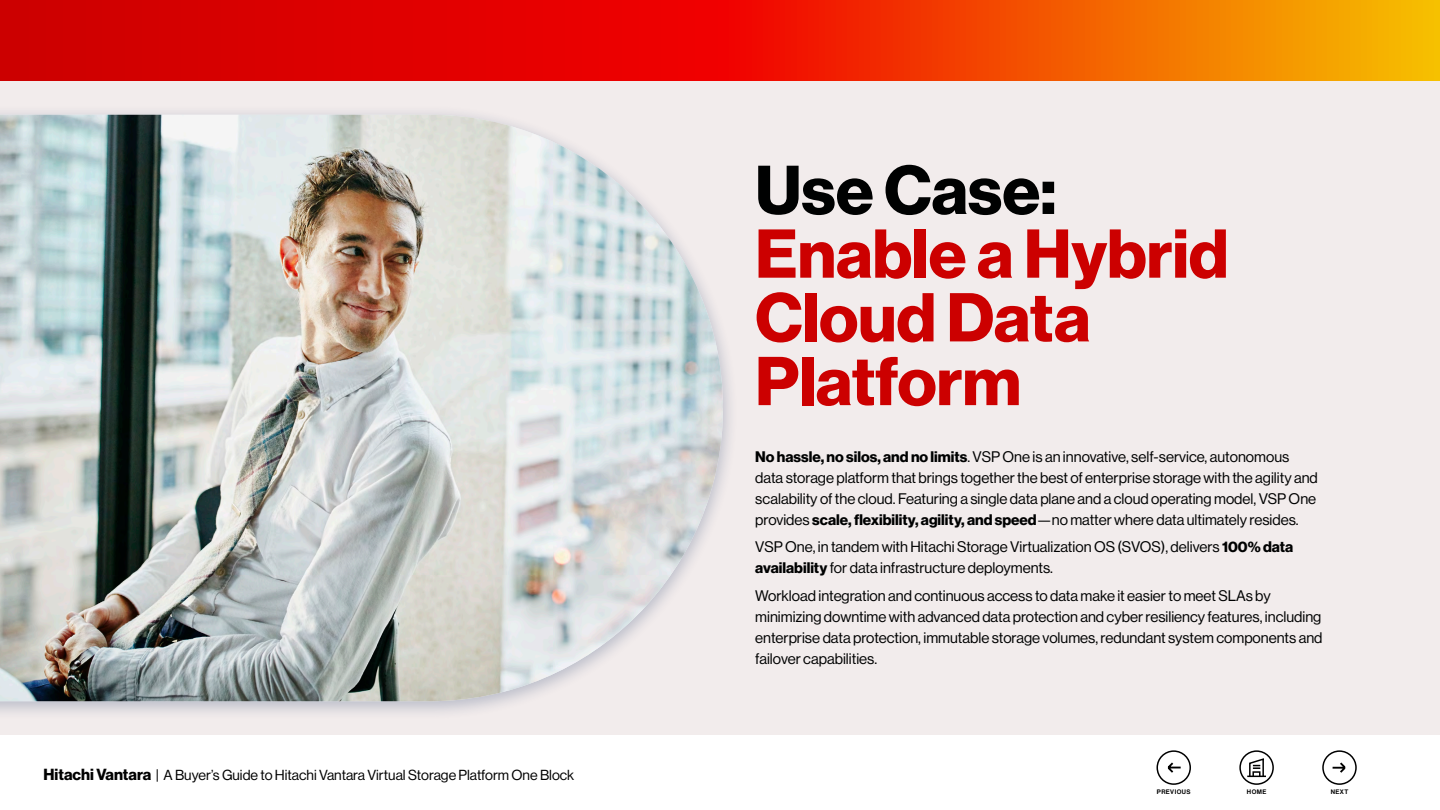
<style>
.page{position:relative;width:1440px;height:810px;background:#fff}
.page>*{position:absolute;margin:0;border:0;box-sizing:border-box;transform-origin:0 0}
.eBook_Title_White{font:67.5px/63.8px "N Haas Grotesk DS Pro 75 Bd";color:#c00}
.Body{font:15px/21px "N Haas Grotesk DS Pro 55 Rg";color:#000101}
.t1{font:14.25px "N Haas Grotesk DS Pro 55 Rg";color:#000101}
.t2{font:6.38px "N Haas Grotesk DS Pro 65 Md";letter-spacing:.065em;color:#000}
.s1{font-family:"N Haas Grotesk DS Pro 75 Bd";font-size:15.75px}
.s2{color:#000101}
.s3{font-family:"N Haas Grotesk DS Pro 75 Bd"}
</style>
<div class="page">
<svg style="left:0;top:0;width:1440px;height:81px;background:#e82f00"></svg>
<div style="left:0;top:81px;width:1440px;height:654px;background:#f2ecec"></div>
<div style="left:0;top:104px;width:738px;height:617px;background:#0e2b5d;opacity:.24"></div>
<img style="left:0;top:115px;width:723px;height:586px">
<div style="left:1156px;top:750px;width:35px;height:35px;border:2px solid #000;border-radius:50%"></div>
<svg style="left:1167px;top:762px;width:14px;height:11px"></svg>
<div style="left:1239px;top:750px;width:35px;height:35px;border:2px solid #000;border-radius:50%"></div>
<svg style="left:1247px;top:758px;width:19px;height:20px"></svg>
<div style="left:1322px;top:750px;width:35px;height:35px;border:2px solid #000;border-radius:50%"></div>
<svg style="left:1332px;top:762px;width:14px;height:11px"></svg>
<p class="t1" style="left:44px;top:767px;width:532px"><span class="s1">Hitachi Vantara</span> | A Buyer’s Guide to Hitachi Vantara Virtual Storage Platform One Block</p>
<p class="eBook_Title_White" style="left:755px;top:159px;width:475px"><span class="s2">Use Case:<br></span>Enable a Hybrid<br>Cloud Data<br>Platform</p>
<p class="Body" style="left:755px;top:446px;width:564px"><span class="s3">No hassle, no silos, and no limits</span>. VSP One is an innovative, self-service, autonomous data storage platform that brings together the best of enterprise storage with the agility and scalability of the cloud. Featuring a single data plane and a cloud operating model, VSP One provides <span class="s3">scale, flexibility, agility, and speed</span>—no matter where data ultimately resides.</p>
<p class="Body" style="left:755px;top:537px;width:540px">VSP One, in tandem with Hitachi Storage Virtualization OS (SVOS), delivers <span class="s3">100% data availability</span> for data infrastructure deployments.</p>
<p class="Body" style="left:755px;top:585px;width:569px">Workload integration and continuous access to data make it easier to meet SLAs by minimizing downtime with advanced data protection and cyber resiliency features, including enterprise data protection, immutable storage volumes, redundant system components and failover capabilities.</p>
<p class="t2" style="left:1157px;top:788px;width:35px">PREVIOUS</p>
<p class="t2" style="left:1247px;top:788px;width:21px">HOME</p>
<p class="t2" style="left:1331px;top:788px;width:19px">NEXT</p>
</div>
